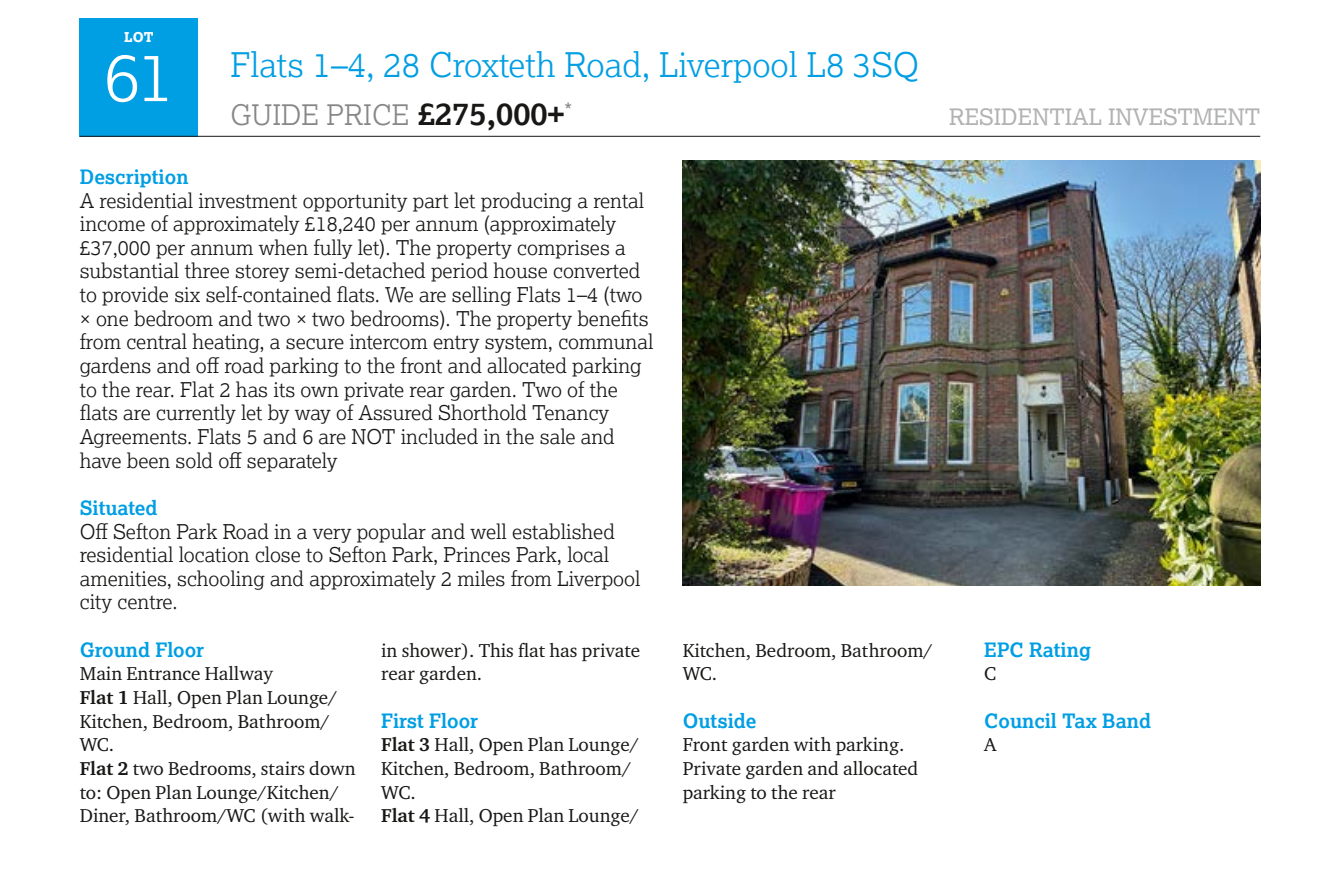
<style>
.page{position:relative;width:1340px;height:877px;background:#fff}
.page>*{position:absolute;margin:0;border:0;box-sizing:border-box;transform-origin:0 0}
.t1{font:300 67.5px "Lexia";color:#fff}
.t2{font:300 33.75px "Lexia";color:#009ee3}
.t3{font:300 28.12px "Lexia";color:#868786}
.t4{font:22.5px "Lexia";color:#b1b2b3}
.t5{font:300 20.25px/23.6px "Lexia";color:#181716}
.t6{font:700 19.8px "Lexia";color:#009ee3}
.t7{font:19.12px/23.6px "Charter ITC Pro";color:#181716}
.t8{font:800 13.5px "Lexia";color:#fff}
.s1{font-weight:700;font-size:31.5px;color:#181716}
.s2{font-weight:700}
</style>
<div class="page">
<div style="left:80px;top:18px;width:118px;height:118px;background:#009ee3"></div>
<hr style="left:80px;top:136px;width:1180px;height:1px;background:#181716">
<img style="left:682px;top:160px;width:578px;height:425px">
<p class="t8" style="left:124px;top:28px;width:31px">LOT</p>
<h1 class="t1" style="left:104px;top:34px;width:72px">61</h1>
<h2 class="t2" style="left:230px;top:44px;width:690px">Flats 1–4, 28 Croxteth Road, Liverpool L8 3SQ</h2>
<h3 class="t3" style="left:230px;top:97px;width:343px">GUIDE PRICE <span class="s1">£275,000+</span><sup>*</sup></h3>
<p class="t4" style="left:949px;top:102px;width:313px">RESIDENTIAL INVESTMENT</p>
<p class="t6" style="left:80px;top:164px;width:110px">Description</p>
<p class="t5" style="left:80px;top:188px;width:575px">A residential investment opportunity part let producing a rental income of approximately £18,240 per annum (approximately £37,000 per annum when fully let). The property comprises a substantial three storey semi-detached period house converted to provide six self-contained flats. We are selling Flats 1–4 (two × one bedroom and two × two bedrooms). The property benefits from central heating, a secure intercom entry system, communal gardens and off road parking to the front and allocated parking to the rear. Flat 2 has its own private rear garden. Two of the flats are currently let by way of Assured Shorthold Tenancy Agreements. Flats 5 and 6 are NOT included in the sale and have been sold off separately</p>
<p class="t6" style="left:80px;top:495px;width:79px">Situated</p>
<p class="t5" style="left:80px;top:518px;width:562px">Off Sefton Park Road in a very popular and well established residential location close to Sefton Park, Princes Park, local amenities, schooling and approximately 2 miles from Liverpool city centre.</p>
<p class="t6" style="left:80px;top:637px;width:126px">Ground Floor</p>
<p class="t7" style="left:80px;top:661px;width:277px">Main Entrance Hallway<br><span class="s2">Flat 1</span> Hall, Open Plan Lounge/<br>Kitchen, Bedroom, Bathroom/<br>WC.<br><span class="s2">Flat 2</span> two Bedrooms, stairs down to: Open Plan Lounge/Kitchen/<br>Diner, Bathroom/WC (with walk-</p>
<p class="t7" style="left:381px;top:638px;width:260px">in shower). This flat has private rear garden.</p>
<p class="t6" style="left:381px;top:707px;width:98px">First Floor</p>
<p class="t7" style="left:381px;top:732px;width:259px"><span class="s2">Flat 3</span> Hall, Open Plan Lounge/<br>Kitchen, Bedroom, Bathroom/<br>WC.<br><span class="s2">Flat 4</span> Hall, Open Plan Lounge/</p>
<p class="t7" style="left:682px;top:638px;width:251px">Kitchen, Bedroom, Bathroom/<br>WC.</p>
<p class="t6" style="left:682px;top:707px;width:75px">Outside</p>
<p class="t7" style="left:682px;top:732px;width:237px">Front garden with parking.<br>Private garden and allocated parking to the rear</p>
<p class="t6" style="left:984px;top:637px;width:108px">EPC Rating</p>
<p class="t7" style="left:984px;top:661px;width:14px">C</p>
<p class="t6" style="left:984px;top:707px;width:168px">Council Tax Band</p>
<p class="t7" style="left:984px;top:732px;width:14px">A</p>
</div>
